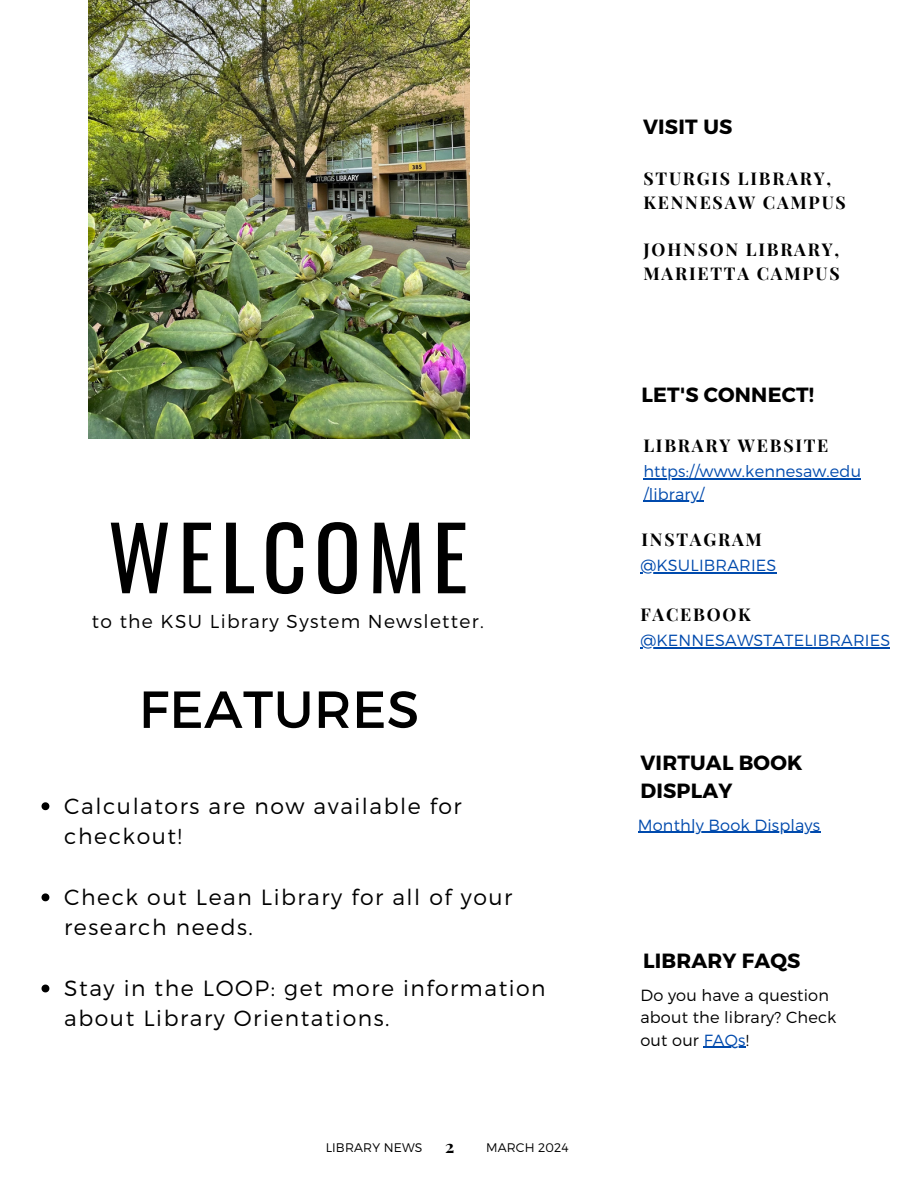
<style>
.page{position:relative;width:918px;height:1188px;background:#fff}
.page>*{position:absolute;margin:0;border:0;box-sizing:border-box;transform-origin:0 0}
.t1{font:87.15px "Oswald";letter-spacing:.08em;color:#000}
.t2{font:52.05px "Montserrat";letter-spacing:.01em;color:#000}
.t3{font:300 22.05px/30.3px "Montserrat";letter-spacing:.07em;color:#000}
.t4{font:700 20.55px/28.2px "Montserrat";letter-spacing:.01em;color:#000}
.t5{font:300 18.75px "Montserrat";letter-spacing:.07em;color:#000}
.t6{font:700 17.55px/23.7px "Playfair Display";letter-spacing:.1em;color:#000}
.t7{font:300 16.2px "Montserrat";letter-spacing:.01em;color:#004aad}
.t8{font:300 16.2px/22.5px "Montserrat";letter-spacing:.01em;color:#000}
.t9{font:300 12.45px "Montserrat";letter-spacing:.01em;color:#000}
.s1{color:#004aad}
</style>
<div class="page">
<img style="left:89px;top:0;width:380px;height:438px">
<svg style="left:42px;top:802px;width:7px;height:8px"></svg>
<svg style="left:42px;top:893px;width:7px;height:8px"></svg>
<svg style="left:42px;top:985px;width:7px;height:7px"></svg>
<hr style="left:643px;top:478px;width:218px;height:1px;background:#004aad">
<hr style="left:643px;top:501px;width:61px;height:1px;background:#004aad">
<hr style="left:640px;top:572px;width:137px;height:1px;background:#004aad">
<hr style="left:640px;top:647px;width:250px;height:1px;background:#004aad">
<hr style="left:638px;top:832px;width:182px;height:1px;background:#004aad">
<hr style="left:704px;top:1047px;width:42px;height:1px;background:#004aad">
<h1 class="t1" style="left:108px;top:489px;width:362px">WELCOME</h1>
<h6 class="t5" style="left:92px;top:609px;width:393px">to the KSU Library System Newsletter.</h6>
<p class="t2" style="left:139px;top:676px;width:282px">FEATURES</p>
<h2 class="t3" style="left:64px;top:789px;width:399px">Calculators are now available for checkout!</h2>
<p class="t3" style="left:64px;top:881px;width:450px">Check out Lean Library for all of your research needs.</p>
<p class="t3" style="left:64px;top:972px;width:483px">Stay in the LOOP: get more information about Library Orientations.</p>
<p class="t9" style="left:326px;top:1139px;width:98px">LIBRARY NEWS</p>
<p class="t6" style="left:445px;top:1133px;width:11px">2</p>
<p class="t9" style="left:486px;top:1140px;width:84px">MARCH 2024</p>
<p class="t4" style="left:643px;top:112px;width:91px">VISIT US</p>
<h3 class="t6" style="left:643px;top:166px;width:204px">STURGIS LIBRARY,<br>KENNESAW CAMPUS</h3>
<h5 class="t6" style="left:643px;top:237px;width:198px">JOHNSON LIBRARY,<br>MARIETTA CAMPUS</h5>
<h5 class="t4" style="left:642px;top:380px;width:174px">LET'S CONNECT!</h5>
<h3 class="t6" style="left:643px;top:433px;width:186px">LIBRARY WEBSITE</h3>
<h5 class="t7" style="left:643px;top:461px;width:219px">https://www.kennesaw.edu</h5>
<p class="t7" style="left:643px;top:483px;width:62px">/library/</p>
<h5 class="t6" style="left:642px;top:527px;width:122px">INSTAGRAM</h5>
<p class="t7" style="left:640px;top:555px;width:137px">@KSULIBRARIES</p>
<h5 class="t6" style="left:640px;top:602px;width:112px">FACEBOOK</h5>
<p class="t7" style="left:640px;top:630px;width:251px">@KENNESAWSTATELIBRARIES</p>
<h3 class="t4" style="left:640px;top:747px;width:164px">VIRTUAL BOOK<br>DISPLAY</h3>
<p class="t7" style="left:638px;top:814px;width:184px">Monthly Book Displays</p>
<h3 class="t4" style="left:643px;top:946px;width:159px">LIBRARY FAQS</h3>
<p class="t8" style="left:640px;top:983px;width:198px">Do you have a question about the library? Check out our <span class="s1">FAQs</span>!</p>
</div>
